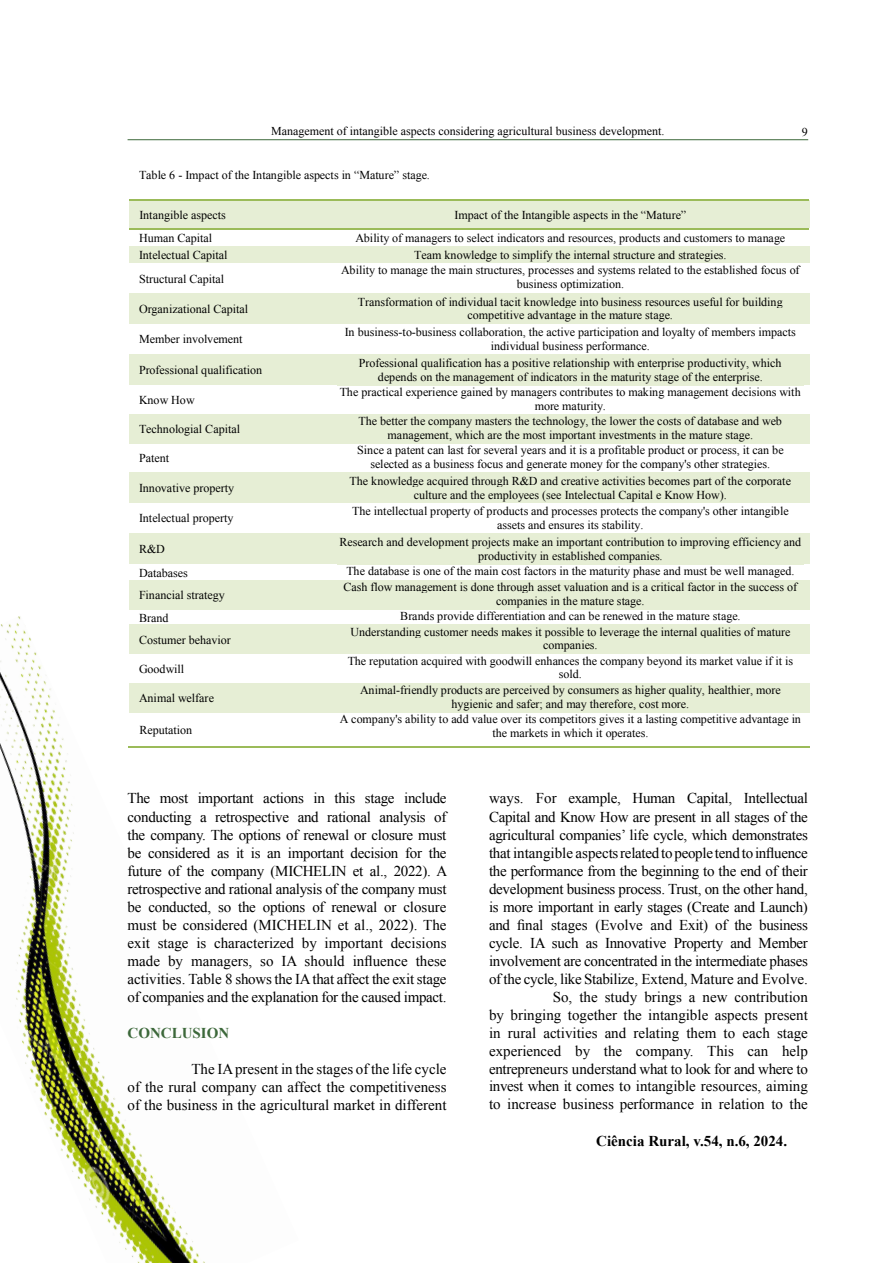
<style>
.page{position:relative;width:893px;height:1263px;background:#fff}
.page>*{position:absolute;margin:0;border:0;box-sizing:border-box;transform-origin:0 0}
.t1{font:15px/18px "Times New Roman";letter-spacing:-.02em;color:#000;text-align:justify}
.t2{font:700 15px "Times New Roman";color:#000}
.t3{font:700 15px "Times New Roman";color:#3c683a}
.t4{font:12px/13.8px "Times New Roman";color:#000;text-align:center}
</style>
<div class="page">
<hr style="left:128px;top:139px;width:680px;height:1px;background:#3c683a">
<img style="left:0;top:616px;width:299px;height:647px">
<div style="left:129px;top:201px;width:200px;height:27px;background:#e6eed5"></div>
<div style="left:329px;top:201px;width:480px;height:27px;background:#e6eed5"></div>
<hr style="left:129px;top:199px;width:200px;height:1px;background:#9bbb59">
<hr style="left:330px;top:199px;width:479px;height:1px;background:#9bbb59">
<hr style="left:129px;top:228px;width:200px;height:1px;background:#9bbb59">
<hr style="left:330px;top:228px;width:479px;height:1px;background:#9bbb59">
<div style="left:129px;top:246px;width:200px;height:17px;background:#e6eed5"></div>
<div style="left:329px;top:246px;width:480px;height:17px;background:#e6eed5"></div>
<div style="left:129px;top:293px;width:200px;height:31px;background:#e6eed5"></div>
<div style="left:329px;top:293px;width:480px;height:31px;background:#e6eed5"></div>
<div style="left:129px;top:355px;width:200px;height:30px;background:#e6eed5"></div>
<div style="left:329px;top:355px;width:480px;height:30px;background:#e6eed5"></div>
<div style="left:129px;top:414px;width:200px;height:29px;background:#e6eed5"></div>
<div style="left:329px;top:414px;width:480px;height:29px;background:#e6eed5"></div>
<div style="left:129px;top:472px;width:200px;height:31px;background:#e6eed5"></div>
<div style="left:329px;top:472px;width:480px;height:31px;background:#e6eed5"></div>
<div style="left:129px;top:534px;width:200px;height:30px;background:#e6eed5"></div>
<div style="left:329px;top:534px;width:480px;height:30px;background:#e6eed5"></div>
<div style="left:129px;top:580px;width:200px;height:29px;background:#e6eed5"></div>
<div style="left:329px;top:580px;width:480px;height:29px;background:#e6eed5"></div>
<div style="left:129px;top:625px;width:200px;height:29px;background:#e6eed5"></div>
<div style="left:329px;top:625px;width:480px;height:29px;background:#e6eed5"></div>
<div style="left:129px;top:683px;width:200px;height:29px;background:#e6eed5"></div>
<div style="left:329px;top:683px;width:480px;height:29px;background:#e6eed5"></div>
<hr style="left:128px;top:746px;width:201px;height:1px;background:#9bbb59">
<hr style="left:329px;top:746px;width:480px;height:1px;background:#9bbb59">
<p class="t4" style="left:271px;top:124px;width:395px">Management of intangible aspects considering agricultural business development.</p>
<p class="t4" style="left:802px;top:125px;width:7px">9</p>
<p class="t4" style="left:139px;top:168px;width:292px">Table 6 - Impact of the Intangible aspects in “Mature” stage.</p>
<p class="t4" style="left:139px;top:208px;width:88px">Intangible aspects</p>
<p class="t4" style="left:455px;top:208px;width:233px">Impact of the Intangible aspects in the “Mature”</p>
<p class="t4" style="left:139px;top:231px;width:75px">Human Capital</p>
<p class="t4" style="left:355px;top:231px;width:431px">Ability of managers to select indicators and resources, products and customers to manage</p>
<p class="t4" style="left:139px;top:247px;width:90px">Intelectual Capital</p>
<p class="t4" style="left:414px;top:247px;width:314px">Team knowledge to simplify the internal structure and strategies.</p>
<p class="t4" style="left:139px;top:272px;width:87px">Structural Capital</p>
<p class="t4" style="left:341px;top:263px;width:460px">Ability to manage the main structures, processes and systems related to the established focus of business optimization.</p>
<p class="t4" style="left:139px;top:301px;width:111px">Organizational Capital</p>
<p class="t4" style="left:358px;top:294px;width:426px">Transformation of individual tacit knowledge into business resources useful for building competitive advantage in the mature stage.</p>
<p class="t4" style="left:139px;top:332px;width:105px">Member involvement</p>
<p class="t4" style="left:345px;top:325px;width:453px">In business-to-business collaboration, the active participation and loyalty of members impacts individual business performance.</p>
<p class="t4" style="left:139px;top:363px;width:125px">Professional qualification</p>
<p class="t4" style="left:359px;top:356px;width:424px">Professional qualification has a positive relationship with enterprise productivity, which depends on the management of indicators in the maturity stage of the enterprise.</p>
<p class="t4" style="left:139px;top:393px;width:57px">Know How</p>
<p class="t4" style="left:340px;top:385px;width:462px">The practical experience gained by managers contributes to making management decisions with more maturity.</p>
<p class="t4" style="left:139px;top:422px;width:103px">Technologial Capital</p>
<p class="t4" style="left:358px;top:414px;width:425px">The better the company masters the technology, the lower the costs of database and web management, which are the most important investments in the mature stage.</p>
<p class="t4" style="left:139px;top:451px;width:32px">Patent</p>
<p class="t4" style="left:357px;top:443px;width:428px">Since a patent can last for several years and it is a profitable product or process, it can be selected as a business focus and generate money for the company's other strategies.</p>
<p class="t4" style="left:139px;top:481px;width:97px">Innovative property</p>
<p class="t4" style="left:350px;top:474px;width:443px">The knowledge acquired through R&amp;D and creative activities becomes part of the corporate culture and the employees (see Intelectual Capital e Know How).</p>
<p class="t4" style="left:139px;top:511px;width:96px">Intelectual property</p>
<p class="t4" style="left:352px;top:504px;width:438px">The intellectual property of products and processes protects the company's other intangible assets and ensures its stability.</p>
<p class="t4" style="left:139px;top:542px;width:27px">R&amp;D</p>
<p class="t4" style="left:339px;top:535px;width:463px">Research and development projects make an important contribution to improving efficiency and productivity in established companies.</p>
<p class="t4" style="left:139px;top:566px;width:50px">Databases</p>
<p class="t4" style="left:346px;top:564px;width:450px">The database is one of the main cost factors in the maturity phase and must be well managed.</p>
<p class="t4" style="left:139px;top:588px;width:87px">Financial strategy</p>
<p class="t4" style="left:343px;top:580px;width:455px">Cash flow management is done through asset valuation and is a critical factor in the success of companies in the mature stage.</p>
<p class="t4" style="left:139px;top:610px;width:31px">Brand</p>
<p class="t4" style="left:400px;top:609px;width:342px">Brands provide differentiation and can be renewed in the mature stage.</p>
<p class="t4" style="left:139px;top:633px;width:93px">Costumer behavior</p>
<p class="t4" style="left:350px;top:624px;width:442px">Understanding customer needs makes it possible to leverage the internal qualities of mature companies.</p>
<p class="t4" style="left:139px;top:662px;width:47px">Goodwill</p>
<p class="t4" style="left:348px;top:654px;width:447px">The reputation acquired with goodwill enhances the company beyond its market value if it is sold.</p>
<p class="t4" style="left:139px;top:691px;width:77px">Animal welfare</p>
<p class="t4" style="left:360px;top:683px;width:422px">Animal-friendly products are perceived by consumers as higher quality, healthier, more hygienic and safer; and may therefore, cost more.</p>
<p class="t4" style="left:139px;top:722px;width:54px">Reputation</p>
<p class="t4" style="left:340px;top:712px;width:463px">A company's ability to add value over its competitors gives it a lasting competitive advantage in the markets in which it operates.</p>
<p class="t1" style="left:128px;top:789px;width:321px">The most important actions in this stage include conducting a retrospective and rational analysis of the company. The options of renewal or closure must be considered as it is an important decision for the future of the company (MICHELIN et al., 2022). A retrospective and rational analysis of the company must be conducted, so the options of renewal or closure must be considered (MICHELIN et al., 2022). The exit stage is characterized by important decisions made by managers, so IA should influence these activities. Table 8 shows the IA that affect the exit stage of companies and the explanation for the caused impact.</p>
<p class="t3" style="left:128px;top:1022px;width:103px">CONCLUSION</p>
<p class="t1" style="left:128px;top:1059px;width:320px;text-indent:64px">The IA present in the stages of the life cycle of the rural company can affect the competitiveness of the business in the agricultural market in different</p>
<p class="t1" style="left:489px;top:789px;width:320px;text-align:right">ways. For example, Human Capital, Intellectual Capital and Know How are present in all stages of the agricultural companies’ life cycle, which demonstrates that intangible aspects related to people tend to influence the performance from the beginning to the end of their development business process. Trust, on the other hand, is more important in early stages (Create and Launch) and final stages (Evolve and Exit) of the business cycle. IA such as Innovative Property and Member involvement are concentrated in the intermediate phases of the cycle, like Stabilize, Extend, Mature and Evolve.<br>So, the study brings a new contribution<br>by bringing together the intangible aspects present in rural activities and relating them to each stage experienced by the company. This can help entrepreneurs understand what to look for and where to invest when it comes to intangible resources, aiming to increase business performance in relation to the</p>
<p class="t2" style="left:596px;top:1130px;width:192px">Ciência Rural, v.54, n.6, 2024.</p>
</div>
